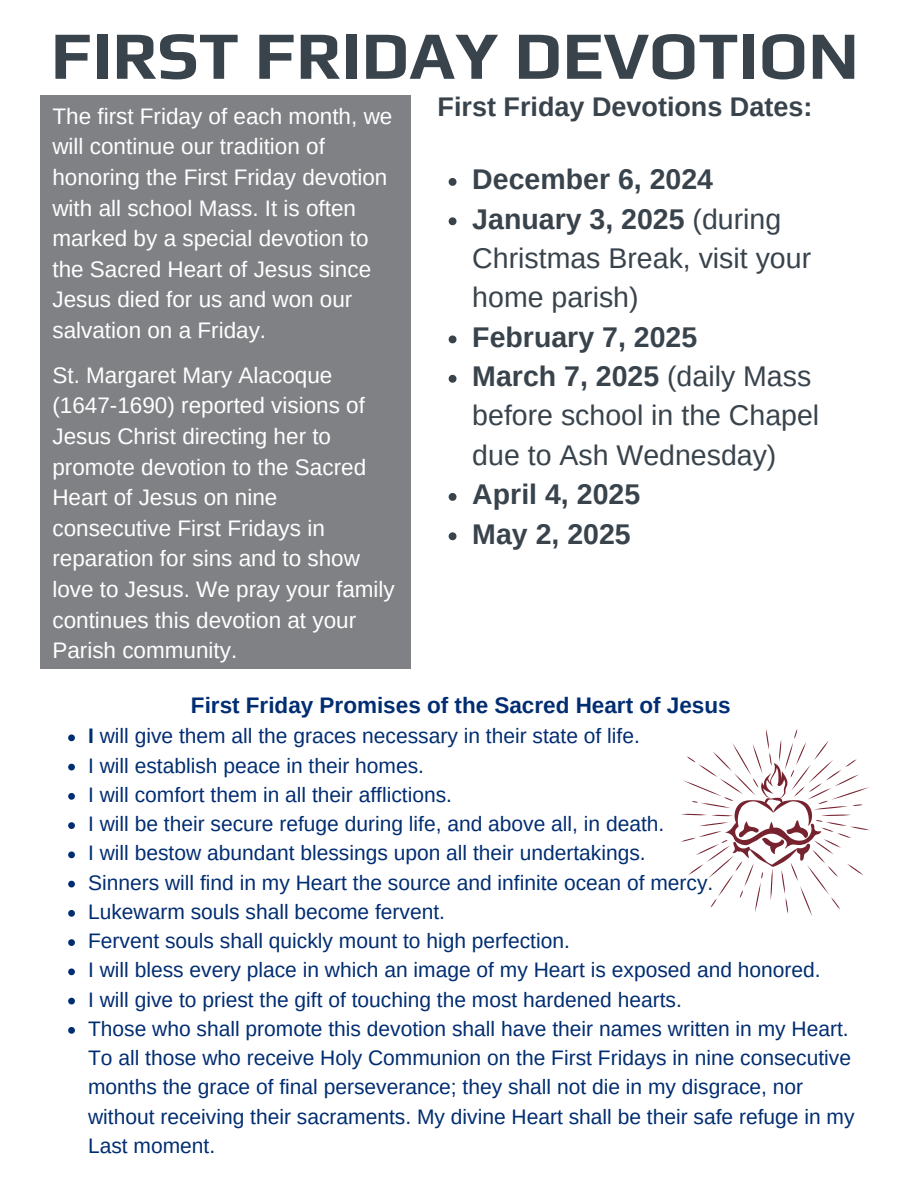
<style>
.page{position:relative;width:918px;height:1188px;background:#fff}
.page>*{position:absolute;margin:0;border:0;box-sizing:border-box;transform-origin:0 0}
.t1{font:700 67.8px "Play";color:#39434c}
.t2{font:28.5px/39.3px "Arimo";color:#39434c}
.t3{font:700 28.5px "Arimo";color:#39434c}
.t4{font:700 27px "Arimo";color:#39434c}
.t5{font:22.5px/30.6px "Arimo";color:#fff}
.t6{font:700 22.5px "Arimo";color:#002d72}
.t7{font:21px/29.2px "Arimo";color:#002d72}
.s1{font-weight:700}
</style>
<div class="page">
<svg style="left:68px;top:734px;width:7px;height:7px"></svg>
<svg style="left:68px;top:764px;width:7px;height:6px"></svg>
<svg style="left:68px;top:793px;width:7px;height:7px"></svg>
<svg style="left:68px;top:822px;width:7px;height:7px"></svg>
<svg style="left:68px;top:851px;width:7px;height:7px"></svg>
<svg style="left:68px;top:881px;width:7px;height:6px"></svg>
<svg style="left:68px;top:910px;width:7px;height:7px"></svg>
<svg style="left:68px;top:939px;width:7px;height:7px"></svg>
<svg style="left:68px;top:968px;width:7px;height:7px"></svg>
<svg style="left:68px;top:998px;width:7px;height:6px"></svg>
<svg style="left:68px;top:1027px;width:7px;height:7px"></svg>
<svg style="left:681px;top:729px;width:189px;height:187px"></svg>
<div style="left:40px;top:96px;width:371px;height:573px;background:#808184"></div>
<svg style="left:449px;top:178px;width:8px;height:8px"></svg>
<svg style="left:449px;top:217px;width:8px;height:8px"></svg>
<svg style="left:449px;top:335px;width:8px;height:8px"></svg>
<svg style="left:449px;top:375px;width:8px;height:8px"></svg>
<svg style="left:449px;top:493px;width:8px;height:8px"></svg>
<svg style="left:449px;top:532px;width:8px;height:8px"></svg>
<p class="t1" style="left:51px;top:15px;width:810px">FIRST FRIDAY DEVOTION</p>
<p class="t5" style="left:52px;top:101px;width:341px">The first Friday of each month, we will continue our tradition of honoring the First Friday devotion with all school Mass. It is often marked by a special devotion to the Sacred Heart of Jesus since<br>Jesus died for us and won our salvation on a Friday.</p>
<p class="t5" style="left:52px;top:360px;width:344px">St. Margaret Mary Alacoque (1647-1690) reported visions of<br>Jesus Christ directing her to promote devotion to the Sacred<br>Heart of Jesus on nine consecutive First Fridays in reparation for sins and to show love to Jesus. We pray your family continues this devotion at your<br>Parish community.</p>
<p class="t4" style="left:438px;top:92px;width:376px">First Friday Devotions Dates:</p>
<p class="t3" style="left:472px;top:163px;width:242px">December 6, 2024</p>
<p class="t2" style="left:472px;top:199px;width:340px"><span class="s1">January 3, 2025</span> (during<br>Christmas Break, visit your home parish)</p>
<p class="t3" style="left:472px;top:321px;width:226px">February 7, 2025</p>
<p class="t2" style="left:472px;top:357px;width:348px"><span class="s1">March 7, 2025</span> (daily Mass before school in the Chapel due to Ash Wednesday)</p>
<p class="t3" style="left:472px;top:478px;width:169px">April 4, 2025</p>
<p class="t3" style="left:472px;top:518px;width:160px">May 2, 2025</p>
<h1 class="t6" style="left:191px;top:693px;width:541px">First Friday Promises of the Sacred Heart of Jesus</h1>
<h2 class="t7" style="left:88px;top:722px;width:553px"><span class="s1">I</span> will give them all the graces necessary in their state of life.</h2>
<p class="t7" style="left:88px;top:751px;width:337px">I will establish peace in their homes.</p>
<p class="t7" style="left:88px;top:780px;width:365px">I will comfort them in all their afflictions.</p>
<p class="t7" style="left:88px;top:809px;width:578px">I will be their secure refuge during life, and above all, in death.</p>
<p class="t7" style="left:88px;top:839px;width:559px">I will bestow abundant blessings upon all their undertakings.</p>
<p class="t7" style="left:88px;top:868px;width:627px">Sinners will find in my Heart the source and infinite ocean of mercy.</p>
<p class="t7" style="left:88px;top:897px;width:358px">Lukewarm souls shall become fervent.</p>
<p class="t7" style="left:88px;top:926px;width:483px">Fervent souls shall quickly mount to high perfection.</p>
<p class="t7" style="left:88px;top:956px;width:734px">I will bless every place in which an image of my Heart is exposed and honored.</p>
<h4 class="t7" style="left:88px;top:985px;width:595px">I will give to priest the gift of touching the most hardened hearts.</h4>
<p class="t7" style="left:88px;top:1014px;width:762px">Those who shall promote this devotion shall have their names written in my Heart.</p>
<p class="t7" style="left:88px;top:1043px;width:768px">To all those who receive Holy Communion on the First Fridays in nine consecutive months the grace of final perseverance; they shall not die in my disgrace, nor without receiving their sacraments. My divine Heart shall be their safe refuge in my Last moment.</p>
</div>
